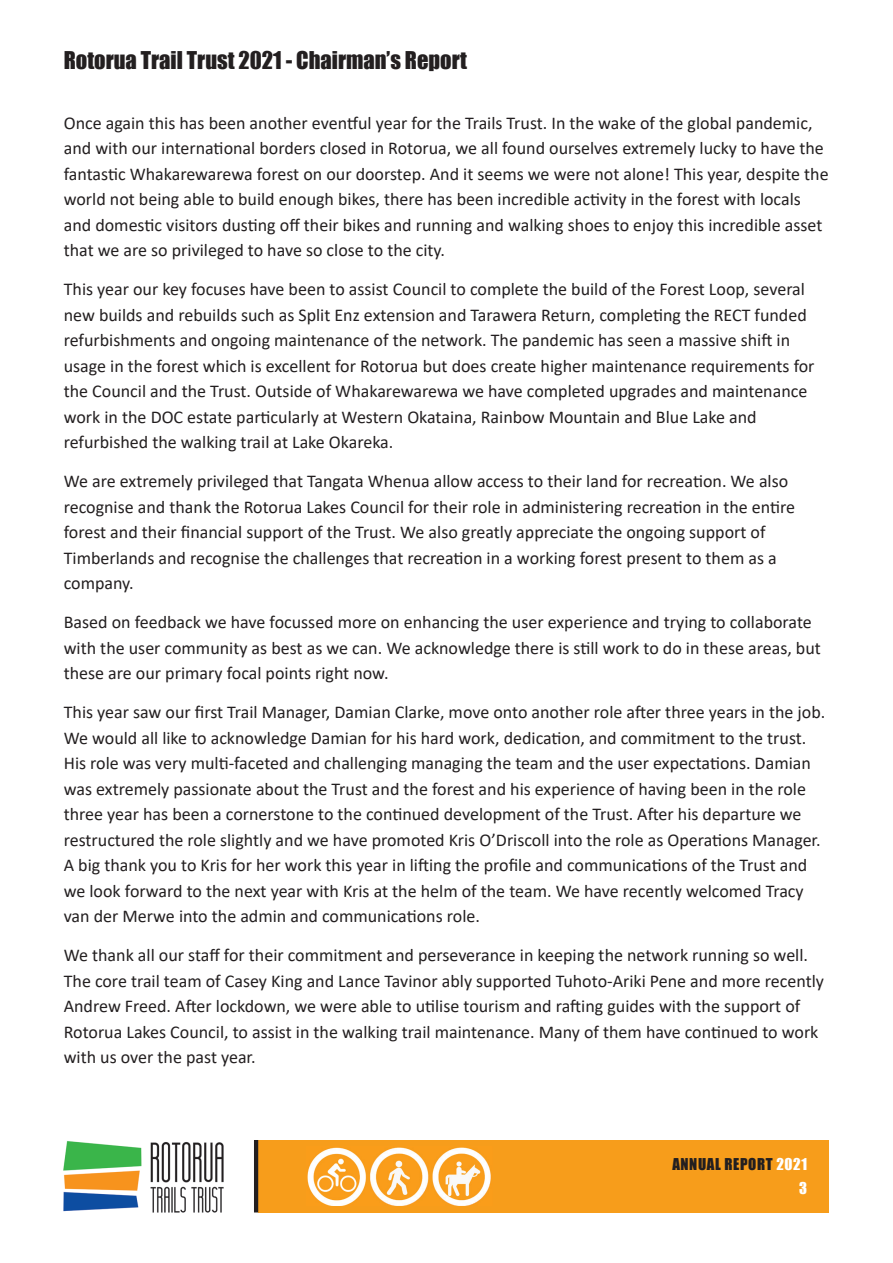
<style>
.page{position:relative;width:893px;height:1263px;background:#fff}
.page>*{position:absolute;margin:0;border:0;box-sizing:border-box;transform-origin:0 0}
.t1{font:22.5px "Impact";color:#231f20}
.t2{font:18px/25.5px "Calibri";color:#231f20}
.t3{font:15px/24px "Impact";letter-spacing:.04em;color:#231f20;text-align:right}
.s1{color:#fff}
</style>
<div class="page">
<div style="left:258px;top:1140px;width:571px;height:72px;background:#f79d1b"></div>
<img style="left:307px;top:1147px;width:184px;height:59px">
<img style="left:63px;top:1141px;width:161px;height:72px">
<hr style="left:254px;top:1140px;width:4px;height:72px;background:#231f20">
<p class="t1" style="left:64px;top:43px;width:405px">Rotorua Trail Trust 2021 - Chairman’s Report</p>
<p class="t2" style="left:64px;top:110px;width:766px">Once again this has been another eventful year for the Trails Trust. In the wake of the global pandemic, and with our international borders closed in Rotorua, we all found ourselves extremely lucky to have the fantastic Whakarewarewa forest on our doorstep. And it seems we were not alone! This year, despite the world not being able to build enough bikes, there has been incredible activity in the forest with locals and domestic visitors dusting off their bikes and running and walking shoes to enjoy this incredible asset that we are so privileged to have so close to the city.</p>
<p class="t2" style="left:64px;top:276px;width:752px">This year our key focuses have been to assist Council to complete the build of the Forest Loop, several new builds and rebuilds such as Split Enz extension and Tarawera Return, completing the RECT funded refurbishments and ongoing maintenance of the network. The pandemic has seen a massive shift in usage in the forest which is excellent for Rotorua but does create higher maintenance requirements for the Council and the Trust. Outside of Whakarewarewa we have completed upgrades and maintenance work in the DOC estate particularly at Western Okataina, Rainbow Mountain and Blue Lake and refurbished the walking trail at Lake Okareka.</p>
<p class="t2" style="left:64px;top:468px;width:733px">We are extremely privileged that Tangata Whenua allow access to their land for recreation. We also recognise and thank the Rotorua Lakes Council for their role in administering recreation in the entire forest and their financial support of the Trust. We also greatly appreciate the ongoing support of Timberlands and recognise the challenges that recreation in a working forest present to them as a company.</p>
<p class="t2" style="left:64px;top:609px;width:759px">Based on feedback we have focussed more on enhancing the user experience and trying to collaborate with the user community as best as we can. We acknowledge there is still work to do in these areas, but these are our primary focal points right now.</p>
<p class="t2" style="left:64px;top:699px;width:763px">This year saw our first Trail Manager, Damian Clarke, move onto another role after three years in the job.<br>We would all like to acknowledge Damian for his hard work, dedication, and commitment to the trust.<br>His role was very multi-faceted and challenging managing the team and the user expectations. Damian was extremely passionate about the Trust and the forest and his experience of having been in the role three year has been a cornerstone to the continued development of the Trust. After his departure we restructured the role slightly and we have promoted Kris O’Driscoll into the role as Operations Manager.<br>A big thank you to Kris for her work this year in lifting the profile and communications of the Trust and we look forward to the next year with Kris at the helm of the team. We have recently welcomed Tracy van der Merwe into the admin and communications role.</p>
<p class="t2" style="left:64px;top:942px;width:762px">We thank all our staff for their commitment and perseverance in keeping the network running so well.<br>The core trail team of Casey King and Lance Tavinor ably supported Tuhoto-Ariki Pene and more recently Andrew Freed. After lockdown, we were able to utilise tourism and rafting guides with the support of Rotorua Lakes Council, to assist in the walking trail maintenance. Many of them have continued to work with us over the past year.</p>
<p class="t3" style="left:672px;top:1152px;width:136px">ANNUAL REPORT <span class="s1">2021<br>3</span></p>
</div>
